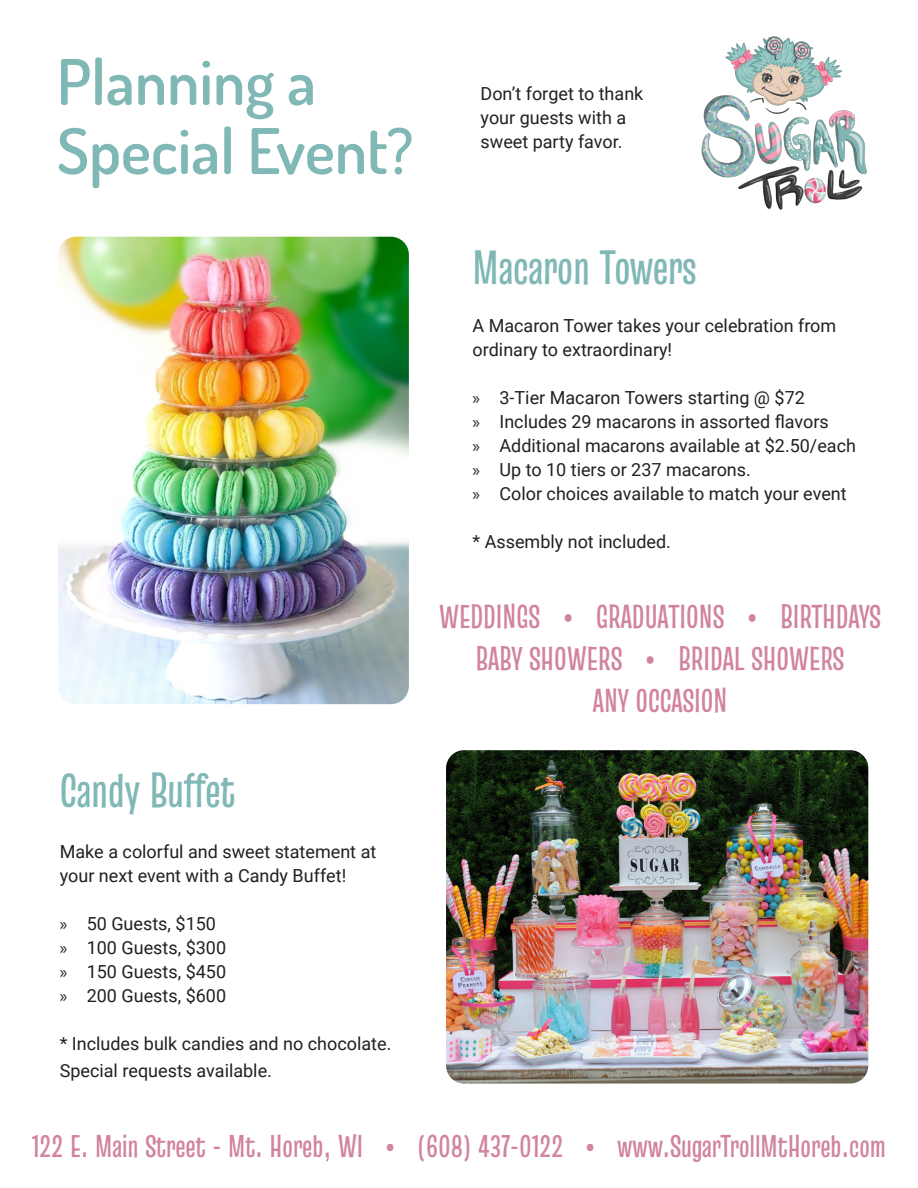
<style>
.page{position:relative;width:918px;height:1188px;background:#fff}
.page>*{position:absolute;margin:0;border:0;box-sizing:border-box;transform-origin:0 0}
.t1{font:600 63px/69px "Dosis";color:#80b8b6}
.Secondary_Header{font:600 48px "Truculenta 12 pt Condensed";color:#80b8b6}
.Secondary_Header-2{font:600 33px "Truculenta 12 pt Condensed";color:#d1849b}
.t2{font:600 31.5px "Truculenta 12 pt Condensed";color:#d1849b}
.Body_Copy{font:18px/24px "Roboto";color:#231f20}
.s1{font-family:"Myriad Pro"}
</style>
<div class="page">
<img style="left:446px;top:750px;width:422px;height:334px">
<img style="left:58px;top:237px;width:351px;height:467px">
<img style="left:701px;top:36px;width:166px;height:174px">
<p class="t1" style="left:57px;top:46px;width:358px">Planning a<br>Special Event?</p>
<p class="Secondary_Header" style="left:60px;top:759px;width:177px">Candy Buffet</p>
<p class="Body_Copy" style="left:60px;top:839px;width:318px">Make a colorful and sweet statement at your next event with a Candy Buffet!</p>
<p class="Body_Copy" style="left:60px;top:911px;width:158px"><span class="s1">»</span> 50 Guests, $150</p>
<p class="Body_Copy" style="left:60px;top:935px;width:168px"><span class="s1">»</span> 100 Guests, $300</p>
<p class="Body_Copy" style="left:60px;top:959px;width:168px"><span class="s1">»</span> 150 Guests, $450</p>
<p class="Body_Copy" style="left:60px;top:983px;width:168px"><span class="s1">»</span> 200 Guests, $600</p>
<p class="Body_Copy" style="left:60px;top:1029px;width:333px;line-height:27px">* Includes bulk candies and no chocolate.<br>Special requests available.</p>
<p class="Body_Copy" style="left:481px;top:81px;width:164px">Don’t forget to thank your guests with a sweet party favor.</p>
<p class="Secondary_Header" style="left:472px;top:237px;width:226px">Macaron Towers</p>
<p class="Body_Copy" style="left:472px;top:313px;width:365px">A Macaron Tower takes your celebration from ordinary to extraordinary!</p>
<p class="Body_Copy" style="left:472px;top:385px;width:334px"><span class="s1">»</span> 3-Tier Macaron Towers starting @ $72</p>
<p class="Body_Copy" style="left:472px;top:409px;width:358px"><span class="s1">»</span> Includes 29 macarons in assorted flavors</p>
<p class="Body_Copy" style="left:472px;top:433px;width:385px"><span class="s1">»</span> Additional macarons available at $2.50/each</p>
<p class="Body_Copy" style="left:472px;top:457px;width:280px"><span class="s1">»</span> Up to 10 tiers or 237 macarons.</p>
<p class="Body_Copy" style="left:472px;top:481px;width:376px"><span class="s1">»</span> Color choices available to match your event</p>
<p class="Body_Copy" style="left:472px;top:529px;width:200px">* Assembly not included.</p>
<p class="Secondary_Header-2" style="left:439px;top:596px;width:443px">WEDDINGS • GRADUATIONS • BIRTHDAYS</p>
<p class="Secondary_Header-2" style="left:476px;top:638px;width:370px">BABY SHOWERS • BRIDAL SHOWERS</p>
<p class="Secondary_Header-2" style="left:593px;top:680px;width:136px">ANY OCCASION</p>
<p class="t2" style="left:32px;top:1126px;width:856px">122 E. Main Street - Mt. Horeb, WI • (608) 437-0122 • www.SugarTrollMtHoreb.com</p>
</div>
